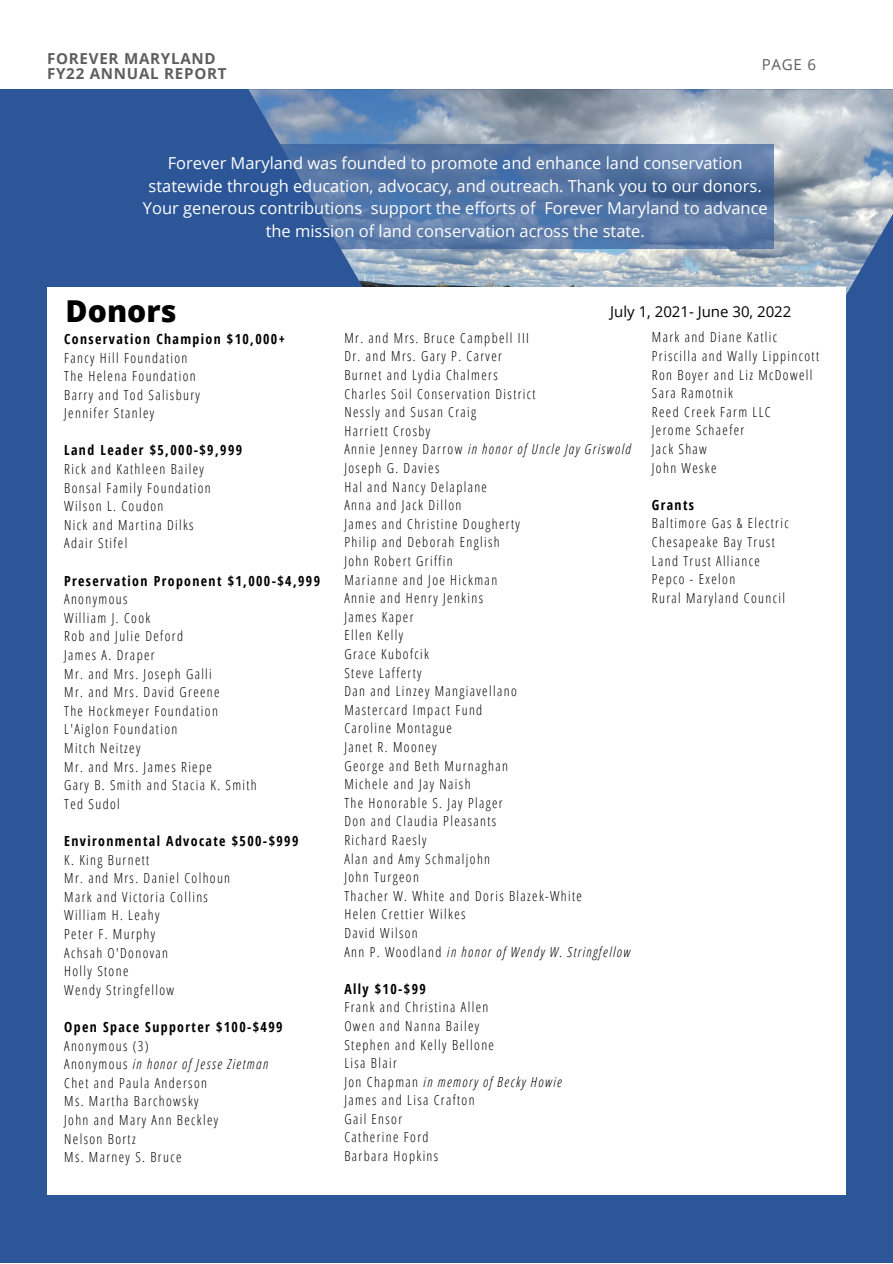
<style>
.page{position:relative;width:893px;height:1264px;background:#fff}
.page>*{position:absolute;margin:0;border:0;box-sizing:border-box;transform-origin:0 0}
.t1{font:800 30.15px "Open Sans";color:#000}
.t2{font:16.5px/22.6px "Open Sans";color:#fff;text-align:center}
.t3{font:700 15.15px/15.5px "Open Sans";letter-spacing:.05em;color:#5e5e5e}
.t4{font:15.15px "Open Sans";color:#5e5e5e}
.t5{font:15px "Open Sans";color:#000}
.t6{font:300 13.8px/18.6px "Open Sans Condensed";letter-spacing:.1em;color:#000}
.t7{font:700 13.8px "Open Sans Condensed";letter-spacing:.1em;color:#000}
.s1{font-style:italic}
</style>
<div class="page">
<div style="left:0;top:0;width:892px;height:1262px;background:#2c5697"></div>
<div style="left:0;top:0;width:892px;height:89px;background:#fff"></div>
<img style="left:248px;top:89px;width:644px;height:620px">
<div style="left:47px;top:287px;width:798px;height:907px;background:#fff"></div>
<svg style="left:248px;top:145px;width:525px;height:104px;background:#5273a4"></svg>
<p class="t3" style="left:47px;top:50px;width:181px">FOREVER MARYLAND<br>FY22 ANNUAL REPORT</p>
<p class="t4" style="left:761px;top:54px;width:56px">PAGE 6</p>
<p class="t2" style="left:143px;top:151px;width:626px">Forever Maryland was founded to promote and enhance land conservation statewide through education, advocacy, and outreach. Thank you to our donors.<br>Your generous contributions support the efforts of Forever Maryland to advance the mission of land conservation across the state.</p>
<h1 class="t1" style="left:66px;top:290px;width:112px">Donors</h1>
<p class="t7" style="left:64px;top:329px;width:222px">Conservation Champion $10,000+</p>
<p class="t6" style="left:64px;top:348px;width:137px">Fancy Hill Foundation<br>The Helena Foundation<br>Barry and Tod Salisbury<br>Jennifer Stanley</p>
<p class="t7" style="left:64px;top:441px;width:179px">Land Leader $5,000-$9,999</p>
<p class="t6" style="left:64px;top:459px;width:148px">Rick and Kathleen Bailey<br>Bonsal Family Foundation<br>Wilson L. Coudon<br>Nick and Martina Dilks<br>Adair Stifel</p>
<p class="t7" style="left:64px;top:571px;width:257px">Preservation Proponent $1,000-$4,999</p>
<p class="t6" style="left:64px;top:589px;width:194px">Anonymous<br>William J. Cook<br>Rob and Julie Deford<br>James A. Draper<br>Mr. and Mrs. Joseph Galli<br>Mr. and Mrs. David Greene<br>The Hockmeyer Foundation<br>L'Aiglon Foundation<br>Mitch Neitzey<br>Mr. and Mrs. James Riepe<br>Gary B. Smith and Stacia K. Smith<br>Ted Sudol</p>
<p class="t7" style="left:64px;top:831px;width:236px">Environmental Advocate $500-$999</p>
<p class="t6" style="left:64px;top:850px;width:167px">K. King Burnett<br>Mr. and Mrs. Daniel Colhoun<br>Mark and Victoria Collins<br>William H. Leahy<br>Peter F. Murphy<br>Achsah O'Donovan<br>Holly Stone<br>Wendy Stringfellow</p>
<p class="t7" style="left:64px;top:1017px;width:220px">Open Space Supporter $100-$499</p>
<p class="t6" style="left:64px;top:1035px;width:205px">Anonymous (3)<br>Anonymous <span class="s1">in honor of Jesse Zietman<br></span>Chet and Paula Anderson<br>Ms. Martha Barchowsky<br>John and Mary Ann Beckley<br>Nelson Bortz<br>Ms. Marney S. Bruce</p>
<p class="t5" style="left:610px;top:301px;width:182px">July 1, 2021- June 30, 2022</p>
<p class="t6" style="left:344px;top:328px;width:287px">Mr. and Mrs. Bruce Campbell III<br>Dr. and Mrs. Gary P. Carver<br>Burnet and Lydia Chalmers<br>Charles Soil Conservation District<br>Nessly and Susan Craig<br>Harriett Crosby<br>Annie Jenney Darrow <span class="s1">in honor of Uncle Jay Griswold<br></span>Joseph G. Davies<br>Hal and Nancy Delaplane<br>Anna and Jack Dillon<br>James and Christine Dougherty<br>Philip and Deborah English<br>John Robert Griffin<br>Marianne and Joe Hickman<br>Annie and Henry Jenkins<br>James Kaper<br>Ellen Kelly<br>Grace Kubofcik<br>Steve Lafferty<br>Dan and Linzey Mangiavellano<br>Mastercard Impact Fund<br>Caroline Montague<br>Janet R. Mooney<br>George and Beth Murnaghan<br>Michele and Jay Naish<br>The Honorable S. Jay Plager<br>Don and Claudia Pleasants<br>Richard Raesly<br>Alan and Amy Schmaljohn<br>John Turgeon<br>Thacher W. White and Doris Blazek-White<br>Helen Crettier Wilkes<br>David Wilson<br>Ann P. Woodland <span class="s1">in honor of Wendy W. Stringfellow</span></p>
<p class="t7" style="left:344px;top:978px;width:83px">Ally $10-$99</p>
<p class="t6" style="left:344px;top:997px;width:219px">Frank and Christina Allen<br>Owen and Nanna Bailey<br>Stephen and Kelly Bellone<br>Lisa Blair<br>Jon Chapman <span class="s1">in memory of Becky Howie<br></span>James and Lisa Crafton<br>Gail Ensor<br>Catherine Ford<br>Barbara Hopkins</p>
<p class="t6" style="left:651px;top:328px;width:169px">Mark and Diane Katlic<br>Priscilla and Wally Lippincott<br>Ron Boyer and Liz McDowell<br>Sara Ramotnik<br>Reed Creek Farm LLC<br>Jerome Schaefer<br>Jack Shaw<br>John Weske</p>
<p class="t7" style="left:651px;top:495px;width:44px">Grants</p>
<p class="t6" style="left:651px;top:513px;width:138px">Baltimore Gas &amp; Electric<br>Chesapeake Bay Trust<br>Land Trust Alliance<br>Pepco - Exelon<br>Rural Maryland Council</p>
</div>
